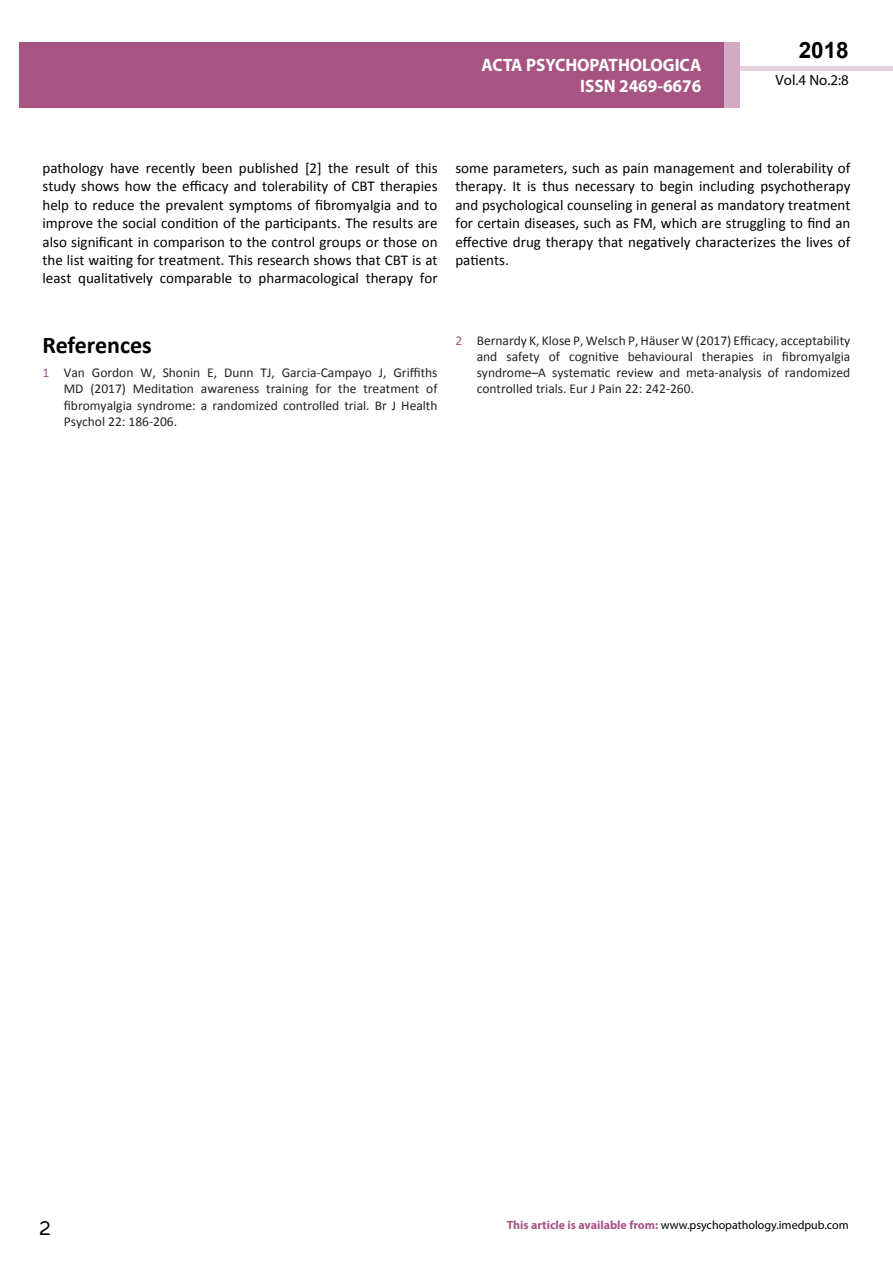
<style>
.page{position:relative;width:893px;height:1263px;background:#fff}
.page>*{position:absolute;margin:0;border:0;box-sizing:border-box;transform-origin:0 0}
.t1{font:25.5px "Tunga";color:#000}
.t2{font:700 24px "Calibri";color:#000}
.t3{font:700 22.5px "Arial";color:#000}
.t4{font:700 18px/21.6px "Myriad Pro";color:#fff;text-align:right;scale:.96 1}
.t5{font:15px/18.5px "Calibri";color:#000;text-align:justify}
.t6{font:14.85px "Myriad Pro";color:#000}
.t7{font:13.5px/16.2px "Calibri";color:#222;text-align:justify}
.t8{font:12px "Myriad Pro";color:#000}
.s1{color:#a75483}
.s2{font-weight:700;color:#a75483}
</style>
<div class="page">
<div style="left:722px;top:66px;width:171px;height:5px;background:#e6d1dd"></div>
<div style="left:19px;top:42px;width:706px;height:66px;background:#a75483"></div>
<div style="left:725px;top:43px;width:15px;height:65px;background:#d2aac1"></div>
<p class="t4" style="left:482px;top:53px;width:230px">ACTA PSYCHOPATHOLOGICA<br>ISSN 2469-6676</p>
<h3 class="t3" style="left:799px;top:35px;width:52px">2018</h3>
<p class="t6" style="left:776px;top:71px;width:75px">Vol.4 No.2:8</p>
<p class="t5" style="left:43px;top:159px;width:397px">pathology have recently been published [2] the result of this study shows how the efficacy and tolerability of CBT therapies help to reduce the prevalent symptoms of fibromyalgia and to improve the social condition of the participants. The results are also significant in comparison to the control groups or those on the list waiting for treatment. This research shows that CBT is at least qualitatively comparable to pharmacological therapy for</p>
<p class="t5" style="left:455px;top:159px;width:397px">some parameters, such as pain management and tolerability of therapy. It is thus necessary to begin including psychotherapy and psychological counseling in general as mandatory treatment for certain diseases, such as FM, which are struggling to find an effective drug therapy that negatively characterizes the lives of patients.</p>
<h2 class="t2" style="left:43px;top:329px;width:111px">References</h2>
<p class="t7" style="left:64px;top:365px;width:375px;text-indent:-21px"><span class="s1">1</span> Van Gordon W, Shonin E, Dunn TJ, Garcia‐Campayo J, Griffiths MD (2017) Meditation awareness training for the treatment of fibromyalgia syndrome: a randomized controlled trial. Br J Health Psychol 22: 186-206.</p>
<p class="t7" style="left:477px;top:332px;width:375px;text-indent:-21px"><span class="s1">2</span> Bernardy K, Klose P, Welsch P, Häuser W (2017) Efficacy, acceptability and safety of cognitive behavioural therapies in fibromyalgia syndrome–A systematic review and meta‐analysis of randomized controlled trials. Eur J Pain 22: 242-260.</p>
<h1 class="t1" style="left:39px;top:1211px;width:13px">2</h1>
<p class="t8" style="left:507px;top:1218px;width:343px"><span class="s2">This article is available from:</span> www.psychopathology.imedpub.com</p>
</div>
